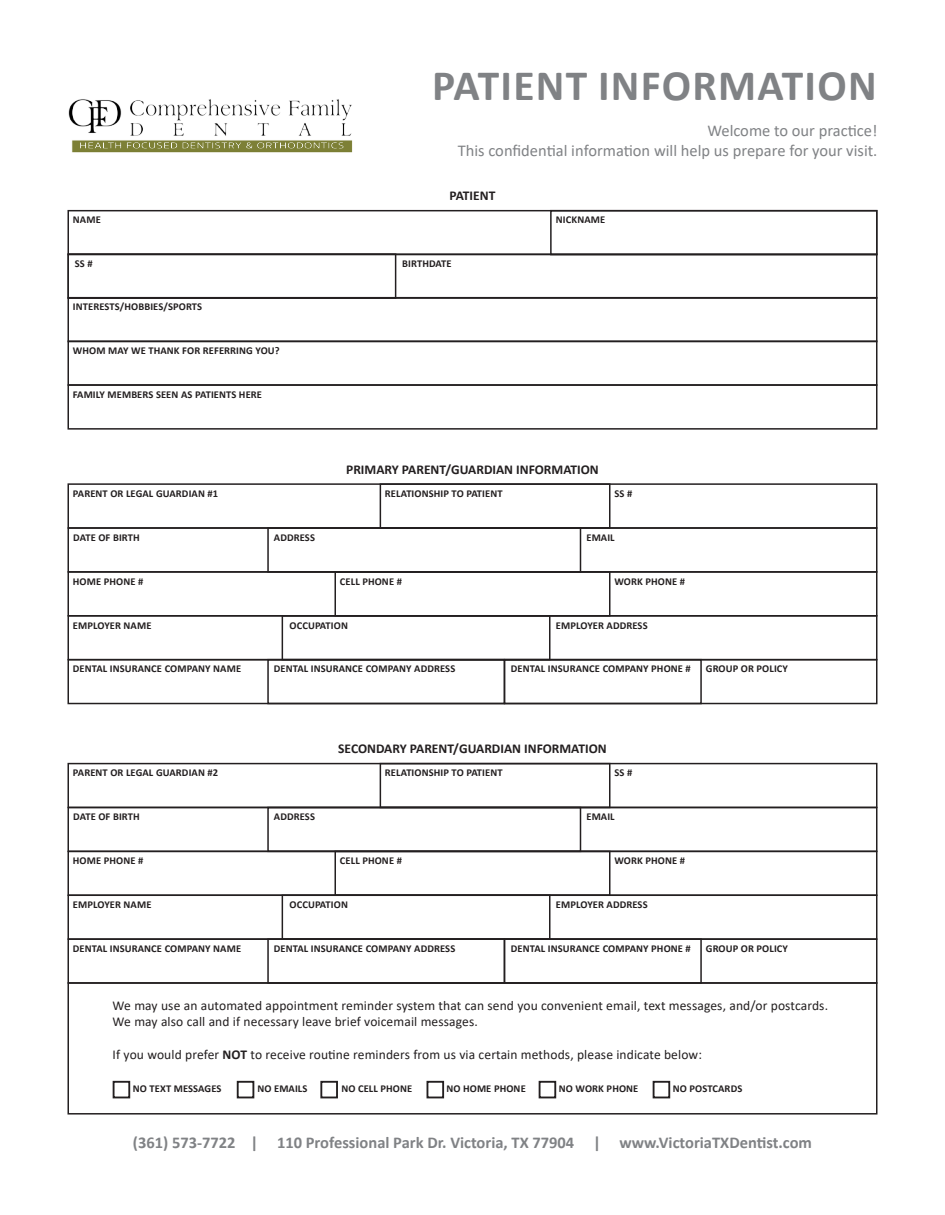
<style>
.page{position:relative;width:945px;height:1215px;background:#fff}
.page>*{position:absolute;margin:0;border:0;box-sizing:border-box;transform-origin:0 0}
.t1{font:700 43.5px "Calibri";letter-spacing:.03em;color:#808285}
.t2{font:700 16.5px "Calibri";color:#808285}
.t3{font:16.5px/19.8px "Calibri";color:#808285;text-align:right}
.t4{font:13.5px/16.2px "Calibri";letter-spacing:.01em;color:#231f20}
.t5{font:700 13.5px "Calibri";color:#231f20}
.t6{font:700 10.5px "Calibri";letter-spacing:.01em;color:#231f20}
.s1{font-weight:700}
</style>
<div class="page">
<img style="left:68px;top:99px;width:285px;height:54px">
<img style="left:288px;top:142px;width:56px;height:7px">
<div style="left:68px;top:210px;width:810px;height:45px;border:2px solid #231f20"></div>
<div style="left:68px;top:297px;width:810px;height:45px;border:2px solid #231f20"></div>
<div style="left:68px;top:340px;width:810px;height:46px;border:2px solid #231f20"></div>
<div style="left:68px;top:851px;width:810px;height:45px;border:2px solid #231f20"></div>
<div style="left:68px;top:982px;width:810px;height:133px;border:2px solid #231f20"></div>
<div style="left:68px;top:384px;width:810px;height:46px;border:2px solid #231f20"></div>
<div style="left:68px;top:483px;width:810px;height:46px;border:2px solid #231f20"></div>
<div style="left:68px;top:763px;width:810px;height:45px;border:2px solid #231f20"></div>
<div style="left:68px;top:615px;width:810px;height:45px;border:2px solid #231f20"></div>
<div style="left:68px;top:895px;width:810px;height:45px;border:2px solid #231f20"></div>
<div style="left:68px;top:527px;width:810px;height:46px;border:2px solid #231f20"></div>
<div style="left:68px;top:807px;width:810px;height:45px;border:2px solid #231f20"></div>
<div style="left:68px;top:659px;width:810px;height:45px;border:2px solid #231f20"></div>
<div style="left:68px;top:938px;width:810px;height:46px;border:2px solid #231f20"></div>
<div style="left:550px;top:210px;width:328px;height:45px;border:2px solid #231f20"></div>
<div style="left:68px;top:253px;width:328px;height:46px;border:2px solid #231f20"></div>
<div style="left:335px;top:571px;width:276px;height:46px;border:2px solid #231f20"></div>
<div style="left:335px;top:851px;width:276px;height:45px;border:2px solid #231f20"></div>
<div style="left:380px;top:483px;width:231px;height:46px;border:2px solid #231f20"></div>
<div style="left:380px;top:763px;width:231px;height:45px;border:2px solid #231f20"></div>
<div style="left:282px;top:615px;width:269px;height:45px;border:2px solid #231f20"></div>
<div style="left:282px;top:895px;width:269px;height:45px;border:2px solid #231f20"></div>
<div style="left:113px;top:1081px;width:17px;height:17px;border:2px solid #231f20"></div>
<div style="left:237px;top:1081px;width:17px;height:17px;border:2px solid #231f20"></div>
<div style="left:320px;top:1081px;width:18px;height:17px;border:2px solid #231f20"></div>
<div style="left:427px;top:1081px;width:17px;height:17px;border:2px solid #231f20"></div>
<div style="left:539px;top:1081px;width:17px;height:17px;border:2px solid #231f20"></div>
<div style="left:653px;top:1081px;width:17px;height:17px;border:2px solid #231f20"></div>
<div style="left:267px;top:527px;width:314px;height:46px;border:2px solid #231f20"></div>
<div style="left:267px;top:807px;width:314px;height:45px;border:2px solid #231f20"></div>
<div style="left:267px;top:659px;width:238px;height:45px;border:2px solid #231f20"></div>
<div style="left:267px;top:938px;width:238px;height:46px;border:2px solid #231f20"></div>
<div style="left:504px;top:659px;width:198px;height:45px;border:2px solid #231f20"></div>
<div style="left:504px;top:938px;width:198px;height:46px;border:2px solid #231f20"></div>
<h1 class="t1" style="left:432px;top:69px;width:446px">PATIENT INFORMATION</h1>
<h2 class="t3" style="left:458px;top:120px;width:421px">Welcome to our practice!<br>This confidential information will help us prepare for your visit.</h2>
<p class="t6" style="left:73px;top:216px;width:29px">NAME</p>
<p class="t6" style="left:75px;top:259px;width:19px">SS #</p>
<p class="t6" style="left:73px;top:303px;width:131px">INTERESTS/HOBBIES/SPORTS</p>
<p class="t6" style="left:73px;top:346px;width:208px">WHOM MAY WE THANK FOR REFERRING YOU?</p>
<p class="t6" style="left:73px;top:390px;width:191px">FAMILY MEMBERS SEEN AS PATIENTS HERE</p>
<p class="t5" style="left:450px;top:191px;width:47px">PATIENT</p>
<p class="t6" style="left:402px;top:259px;width:51px">BIRTHDATE</p>
<p class="t6" style="left:556px;top:216px;width:51px">NICKNAME</p>
<p class="t5" style="left:346px;top:464px;width:254px">PRIMARY PARENT/GUARDIAN INFORMATION</p>
<p class="t6" style="left:73px;top:489px;width:147px">PARENT OR LEGAL GUARDIAN #1</p>
<p class="t6" style="left:385px;top:489px;width:119px">RELATIONSHIP TO PATIENT</p>
<p class="t6" style="left:614px;top:489px;width:19px">SS #</p>
<p class="t6" style="left:73px;top:533px;width:68px">DATE OF BIRTH</p>
<p class="t6" style="left:274px;top:533px;width:43px">ADDRESS</p>
<p class="t6" style="left:586px;top:533px;width:30px">EMAIL</p>
<p class="t6" style="left:73px;top:577px;width:72px">HOME PHONE #</p>
<p class="t6" style="left:340px;top:577px;width:64px">CELL PHONE #</p>
<p class="t6" style="left:614px;top:577px;width:72px">WORK PHONE #</p>
<p class="t6" style="left:73px;top:621px;width:80px">EMPLOYER NAME</p>
<p class="t6" style="left:290px;top:621px;width:60px">OCCUPATION</p>
<p class="t6" style="left:556px;top:621px;width:93px">EMPLOYER ADDRESS</p>
<p class="t6" style="left:73px;top:665px;width:170px">DENTAL INSURANCE COMPANY NAME</p>
<p class="t6" style="left:274px;top:665px;width:183px">DENTAL INSURANCE COMPANY ADDRESS</p>
<p class="t6" style="left:511px;top:665px;width:181px">DENTAL INSURANCE COMPANY PHONE #</p>
<p class="t6" style="left:706px;top:665px;width:84px">GROUP OR POLICY</p>
<p class="t5" style="left:338px;top:744px;width:270px">SECONDARY PARENT/GUARDIAN INFORMATION</p>
<p class="t6" style="left:73px;top:769px;width:147px">PARENT OR LEGAL GUARDIAN #2</p>
<p class="t6" style="left:385px;top:769px;width:119px">RELATIONSHIP TO PATIENT</p>
<p class="t6" style="left:614px;top:769px;width:19px">SS #</p>
<p class="t6" style="left:73px;top:813px;width:68px">DATE OF BIRTH</p>
<p class="t6" style="left:274px;top:813px;width:43px">ADDRESS</p>
<p class="t6" style="left:586px;top:813px;width:30px">EMAIL</p>
<p class="t6" style="left:73px;top:857px;width:72px">HOME PHONE #</p>
<p class="t6" style="left:340px;top:857px;width:64px">CELL PHONE #</p>
<p class="t6" style="left:614px;top:857px;width:72px">WORK PHONE #</p>
<p class="t6" style="left:73px;top:900px;width:80px">EMPLOYER NAME</p>
<p class="t6" style="left:290px;top:900px;width:60px">OCCUPATION</p>
<p class="t6" style="left:556px;top:900px;width:93px">EMPLOYER ADDRESS</p>
<p class="t6" style="left:73px;top:944px;width:170px">DENTAL INSURANCE COMPANY NAME</p>
<p class="t6" style="left:274px;top:944px;width:183px">DENTAL INSURANCE COMPANY ADDRESS</p>
<p class="t6" style="left:511px;top:944px;width:181px">DENTAL INSURANCE COMPANY PHONE #</p>
<p class="t6" style="left:706px;top:944px;width:84px">GROUP OR POLICY</p>
<p class="t4" style="left:113px;top:997px;width:717px">We may use an automated appointment reminder system that can send you convenient email, text messages, and/or postcards.<br>We may also call and if necessary leave brief voicemail messages.</p>
<p class="t4" style="left:113px;top:1046px;width:591px">If you would prefer <span class="s1">NOT</span> to receive routine reminders from us via certain methods, please indicate below:</p>
<p class="t6" style="left:133px;top:1085px;width:90px">NO TEXT MESSAGES</p>
<p class="t6" style="left:257px;top:1085px;width:52px">NO EMAILS</p>
<p class="t6" style="left:341px;top:1085px;width:72px">NO CELL PHONE</p>
<p class="t6" style="left:446px;top:1085px;width:81px">NO HOME PHONE</p>
<p class="t6" style="left:559px;top:1085px;width:81px">NO WORK PHONE</p>
<p class="t6" style="left:673px;top:1085px;width:71px">NO POSTCARDS</p>
<h2 class="t2" style="left:133px;top:1130px;width:681px">(361) 573-7722 | 110 Professional Park Dr. Victoria, TX 77904 | www.VictoriaTXDentist.com</h2>
</div>
